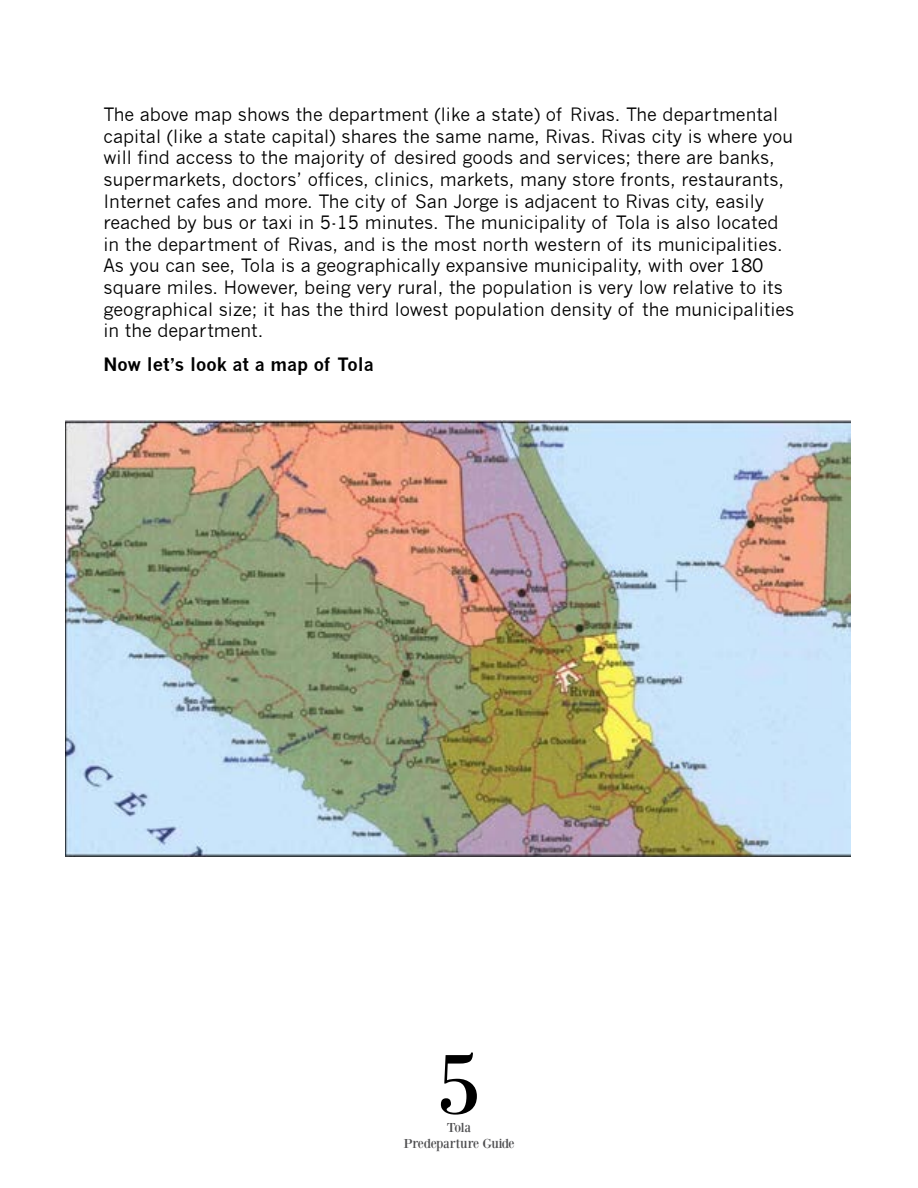
<style>
.page{position:relative;width:918px;height:1188px;background:#fff}
.page>*{position:absolute;margin:0;border:0;box-sizing:border-box;transform-origin:0 0}
.t1{font:90px "Bodoni XT";color:#000}
.t2{font:18px/21.6px "News Gothic";color:#000}
.t3{font:700 18px "News Gothic";color:#000}
.t4{font:13.5px/16.2px "Bodoni XT";letter-spacing:-.04em;color:#4d4d4f;text-align:center}
</style>
<div class="page">
<img style="left:65px;top:421px;width:785px;height:435px">
<p class="t2" style="left:104px;top:104px;width:692px">The above map shows the department (like a state) of Rivas. The departmental capital (like a state capital) shares the same name, Rivas. Rivas city is where you will find access to the majority of desired goods and services; there are banks, supermarkets, doctors’ offices, clinics, markets, many store fronts, restaurants, Internet cafes and more. The city of San Jorge is adjacent to Rivas city, easily reached by bus or taxi in 5-15 minutes. The municipality of Tola is also located in the department of Rivas, and is the most north western of its municipalities.<br>As you can see, Tola is a geographically expansive municipality, with over 180 square miles. However, being very rural, the population is very low relative to its geographical size; it has the third lowest population density of the municipalities in the department.</p>
<p class="t3" style="left:104px;top:353px;width:272px">Now let’s look at a map of Tola</p>
<h1 class="t1" style="left:436px;top:1029px;width:46px">5</h1>
<p class="t4" style="left:403px;top:1119px;width:113px">Tola<br>Predeparture Guide</p>
</div>
